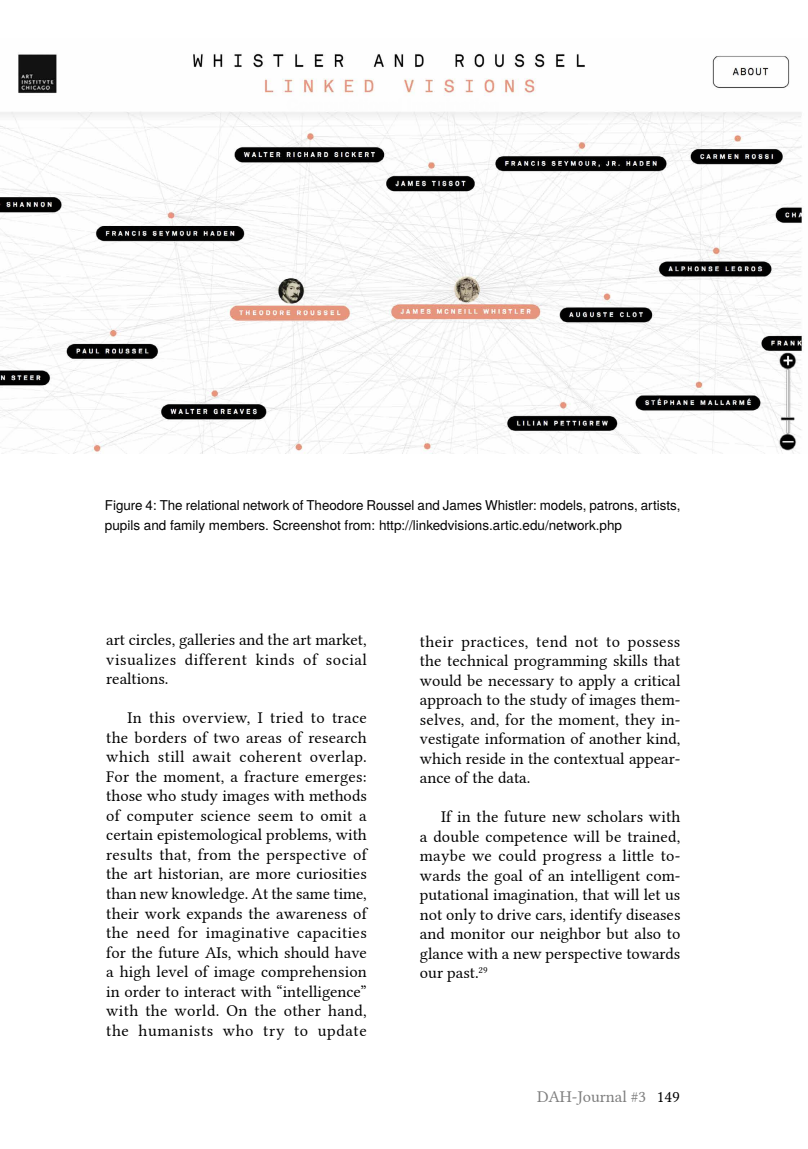
<style>
.page{position:relative;width:808px;height:1149px;background:#fff}
.page>*{position:absolute;margin:0;border:0;box-sizing:border-box;transform-origin:0 0}
.t1{font:16.5px/19.5px "Lin Libertine";color:#000;text-align:justify}
.t2{font:16.5px "Lin Libertine";color:#7d7d7d}
.Figure{font:13.5px/19.5px "Te X Gyre Heros";color:#000}
.s1{color:#000}
</style>
<div class="page">
<img style="left:0;top:53px;width:803px;height:400px">
<p class="Figure" style="left:105px;top:494px;width:577px">Figure 4: The relational network of Theodore Roussel and James Whistler: models, patrons, artists, pupils and family members. Screenshot from: http://linkedvisions.artic.edu/network.php</p>
<p class="t1" style="left:106px;top:628px;width:262px">art circles, galleries and the art market, visualizes different kinds of social realtions.</p>
<p class="t1" style="left:106px;top:706px;width:262px;text-indent:21px">In this overview, I tried to trace the borders of two areas of research which still await coherent overlap.<br>For the moment, a fracture emerges: those who study images with methods of computer science seem to omit a certain epistemological problems, with results that, from the perspective of the art historian, are more curiosities than new knowledge. At the same time, their work expands the awareness of the need for imaginative capacities for the future AIs, which should have a high level of image comprehension in order to interact with “intelligence” with the world. On the other hand, the humanists who try to update</p>
<p class="t1" style="left:420px;top:629px;width:262px">their practices, tend not to possess the technical programming skills that would be necessary to apply a critical approach to the study of images them&shy;selves, and, for the moment, they in&shy;vestigate information of another kind, which reside in the contextual appear&shy;ance of the data.</p>
<p class="t1" style="left:420px;top:805px;width:262px;text-indent:21px">If in the future new scholars with a double competence will be trained, maybe we could progress a little to&shy;wards the goal of an intelligent com&shy;putational imagination, that will let us not only to drive cars, identify diseases and monitor our neighbor but also to glance with a new perspective towards our past.<sup>29</sup></p>
<p class="t2" style="left:537px;top:1082px;width:144px">DAH-Journal #3 <span class="s1">149</span></p>
</div>
